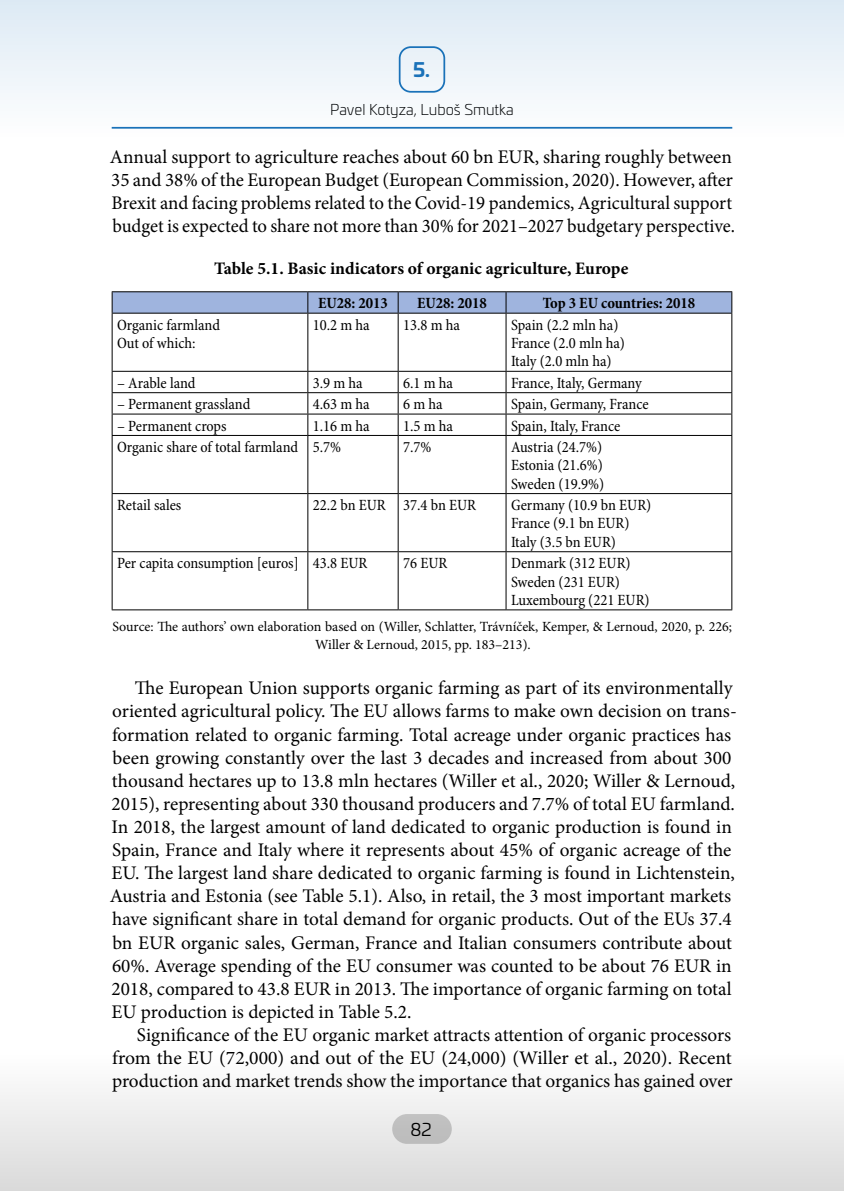
<style>
.page{position:relative;width:844px;height:1191px;background:#fff}
.page>*{position:absolute;margin:0;border:0;box-sizing:border-box;transform-origin:0 0}
.t1{font:19.25px/23.1px "Minion Pro";color:#000}
.t2{font:700 19.25px "Univia Pro";color:#1a72b9}
.t3{font:700 17.5px "Minion Pro";color:#000}
.t4{font:17.5px "Univia Pro";color:#000}
.t5{font:condensed 15.75px/18.4px "Minion Pro";color:#000}
.t6{font:700 condensed 15.75px "Minion Pro";color:#000}
.t7{font:300 14.88px "Univia Pro";color:#000}
.t8{font:14px/17.5px "Minion Pro";color:#000;text-align:center}
</style>
<div class="page">
<hr style="left:307px;top:313px;width:1px;height:58px;background:#000">
<hr style="left:397px;top:313px;width:1px;height:58px;background:#000">
<hr style="left:505px;top:313px;width:1px;height:58px;background:#000">
<hr style="left:112px;top:371px;width:196px;height:1px;background:#000">
<hr style="left:308px;top:371px;width:90px;height:1px;background:#000">
<hr style="left:398px;top:371px;width:108px;height:1px;background:#000">
<hr style="left:506px;top:371px;width:226px;height:1px;background:#000">
<hr style="left:112px;top:392px;width:196px;height:1px;background:#000">
<hr style="left:308px;top:392px;width:90px;height:1px;background:#000">
<hr style="left:398px;top:392px;width:108px;height:1px;background:#000">
<hr style="left:506px;top:392px;width:226px;height:1px;background:#000">
<hr style="left:112px;top:413px;width:196px;height:1px;background:#000">
<hr style="left:308px;top:413px;width:90px;height:1px;background:#000">
<svg style="left:307px;top:372px;width:1px;height:63px"></svg>
<hr style="left:398px;top:413px;width:108px;height:1px;background:#000">
<svg style="left:397px;top:372px;width:1px;height:63px"></svg>
<hr style="left:506px;top:413px;width:226px;height:1px;background:#000">
<svg style="left:505px;top:372px;width:1px;height:63px"></svg>
<hr style="left:112px;top:435px;width:196px;height:1px;background:#000">
<hr style="left:308px;top:435px;width:90px;height:1px;background:#000">
<hr style="left:307px;top:436px;width:1px;height:57px;background:#000">
<hr style="left:398px;top:435px;width:108px;height:1px;background:#000">
<hr style="left:397px;top:436px;width:1px;height:57px;background:#000">
<hr style="left:506px;top:435px;width:226px;height:1px;background:#000">
<hr style="left:505px;top:436px;width:1px;height:57px;background:#000">
<hr style="left:112px;top:493px;width:196px;height:1px;background:#000">
<hr style="left:308px;top:493px;width:90px;height:1px;background:#000">
<hr style="left:307px;top:494px;width:1px;height:57px;background:#000">
<hr style="left:398px;top:493px;width:108px;height:1px;background:#000">
<hr style="left:397px;top:494px;width:1px;height:57px;background:#000">
<hr style="left:506px;top:493px;width:226px;height:1px;background:#000">
<hr style="left:505px;top:494px;width:1px;height:57px;background:#000">
<hr style="left:112px;top:551px;width:196px;height:1px;background:#000">
<hr style="left:308px;top:551px;width:90px;height:1px;background:#000">
<hr style="left:307px;top:552px;width:1px;height:57px;background:#000">
<hr style="left:398px;top:551px;width:108px;height:1px;background:#000">
<hr style="left:397px;top:552px;width:1px;height:57px;background:#000">
<hr style="left:506px;top:551px;width:226px;height:1px;background:#000">
<hr style="left:505px;top:552px;width:1px;height:57px;background:#000">
<hr style="left:112px;top:313px;width:1px;height:58px;background:#000">
<hr style="left:731px;top:313px;width:1px;height:58px;background:#000">
<svg style="left:112px;top:372px;width:1px;height:63px"></svg>
<svg style="left:731px;top:372px;width:1px;height:63px"></svg>
<hr style="left:112px;top:436px;width:1px;height:57px;background:#000">
<hr style="left:731px;top:436px;width:1px;height:57px;background:#000">
<hr style="left:112px;top:494px;width:1px;height:57px;background:#000">
<hr style="left:731px;top:494px;width:1px;height:57px;background:#000">
<hr style="left:112px;top:552px;width:1px;height:57px;background:#000">
<hr style="left:731px;top:552px;width:1px;height:57px;background:#000">
<hr style="left:112px;top:609px;width:196px;height:1px;background:#000">
<hr style="left:308px;top:609px;width:90px;height:1px;background:#000">
<hr style="left:398px;top:609px;width:108px;height:1px;background:#000">
<hr style="left:506px;top:609px;width:226px;height:1px;background:#000">
<hr style="left:112px;top:291px;width:196px;height:1px;background:#000">
<hr style="left:308px;top:291px;width:90px;height:1px;background:#000">
<hr style="left:398px;top:291px;width:108px;height:1px;background:#000">
<hr style="left:506px;top:291px;width:226px;height:1px;background:#000">
<svg style="left:112px;top:292px;width:620px;height:21px;background:#99add5"></svg>
<hr style="left:112px;top:313px;width:196px;height:1px;background:#000">
<hr style="left:308px;top:313px;width:90px;height:1px;background:#000">
<hr style="left:398px;top:313px;width:108px;height:1px;background:#000">
<hr style="left:506px;top:313px;width:226px;height:1px;background:#000">
<div style="left:0;top:1052px;width:843px;height:139px;background:linear-gradient(to bottom,#fff,#d9d9d9)"></div>
<div style="left:0;top:0;width:843px;height:139px;background:linear-gradient(to bottom,#dfebf5,#f7fafc)"></div>
<p class="t2" style="left:413px;top:55px;width:18px">5.</p>
<p class="t7" style="left:330px;top:99px;width:185px">Pavel Kotyza, Luboš Smutka</p>
<p class="t1" style="left:110px;top:145px;width:626px">Annual support to agriculture reaches about 60 bn EUR, sharing roughly between 35 and 38% of the European Budget (European Commission, 2020). However, after Brexit and facing problems related to the Covid-19 pandemics, Agricultural support budget is expected to share not more than 30% for 2021–2027 budgetary perspective.</p>
<p class="t3" style="left:214px;top:256px;width:416px">Table 5.1. Basic indicators of organic agriculture, Europe</p>
<p class="t6" style="left:318px;top:292px;width:71px">EU28: 2013</p>
<p class="t6" style="left:417px;top:292px;width:71px">EU28: 2018</p>
<p class="t6" style="left:542px;top:292px;width:154px">Top 3 EU countries: 2018</p>
<p class="t5" style="left:117px;top:316px;width:104px">Organic farmland<br>Out of which:</p>
<p class="t5" style="left:313px;top:316px;width:58px">10.2 m ha</p>
<p class="t5" style="left:403px;top:316px;width:58px">13.8 m ha</p>
<p class="t5" style="left:511px;top:316px;width:115px">Spain (2.2 mln ha)<br>France (2.0 mln ha)<br>Italy (2.0 mln ha)</p>
<p class="t5" style="left:117px;top:374px;width:80px">– Arable land</p>
<p class="t5" style="left:313px;top:374px;width:51px">3.9 m ha</p>
<p class="t5" style="left:403px;top:374px;width:51px">6.1 m ha</p>
<p class="t5" style="left:511px;top:374px;width:132px">France, Italy, Germany</p>
<p class="t5" style="left:117px;top:395px;width:135px">– Permanent grassland</p>
<p class="t5" style="left:313px;top:395px;width:58px">4.63 m ha</p>
<p class="t5" style="left:403px;top:395px;width:41px">6 m ha</p>
<p class="t5" style="left:511px;top:395px;width:139px">Spain, Germany, France</p>
<p class="t5" style="left:117px;top:417px;width:111px">– Permanent crops</p>
<p class="t5" style="left:313px;top:417px;width:58px">1.16 m ha</p>
<p class="t5" style="left:403px;top:417px;width:51px">1.5 m ha</p>
<p class="t5" style="left:511px;top:417px;width:111px">Spain, Italy, France</p>
<p class="t5" style="left:117px;top:438px;width:225px">Organic share of total farmland 5.7%</p>
<p class="t5" style="left:403px;top:438px;width:30px">7.7%</p>
<p class="t5" style="left:511px;top:438px;width:95px">Austria (24.7%)<br>Estonia (21.6%)<br>Sweden (19.9%)</p>
<p class="t5" style="left:117px;top:496px;width:66px">Retail sales</p>
<p class="t5" style="left:313px;top:496px;width:165px">22.2 bn EUR 37.4 bn EUR</p>
<p class="t5" style="left:511px;top:496px;width:142px">Germany (10.9 bn EUR)<br>France (9.1 bn EUR)<br>Italy (3.5 bn EUR)</p>
<p class="t5" style="left:117px;top:554px;width:252px">Per capita consumption [euros] 43.8 EUR</p>
<p class="t5" style="left:403px;top:554px;width:46px">76 EUR</p>
<p class="t5" style="left:511px;top:554px;width:140px">Denmark (312 EUR)<br>Sweden (231 EUR)<br>Luxembourg (221 EUR)</p>
<p class="t8" style="left:112px;top:618px;width:621px">Source: The authors’ own elaboration based on (Willer, Schlatter, Trávníček, Kemper, &amp; Lernoud, 2020, p. 226;<br>Willer &amp; Lernoud, 2015, pp. 183–213).</p>
<p class="t1" style="left:110px;top:676px;width:628px;text-indent:25px">The European Union supports organic farming as part of its environmentally oriented agricultural policy. The EU allows farms to make own decision on trans&shy;formation related to organic farming. Total acreage under organic practices has been growing constantly over the last 3 decades and increased from about 300 thousand hectares up to 13.8 mln hectares (Willer et al., 2020; Willer &amp; Lernoud, 2015), representing about 330 thousand producers and 7.7% of total EU farmland.<br>In 2018, the largest amount of land dedicated to organic production is found in Spain, France and Italy where it represents about 45% of organic acreage of the EU. The largest land share dedicated to organic farming is found in Lichtenstein, Austria and Estonia (see Table 5.1). Also, in retail, the 3 most important markets have significant share in total demand for organic products. Out of the EUs 37.4 bn EUR organic sales, German, France and Italian consumers contribute about 60%. Average spending of the EU consumer was counted to be about 76 EUR in 2018, compared to 43.8 EUR in 2013. The importance of organic farming on total EU production is depicted in Table 5.2.</p>
<p class="t1" style="left:112px;top:1023px;width:622px;text-align:justify;text-indent:25px">Significance of the EU organic market attracts attention of organic processors from the EU (72,000) and out of the EU (24,000) (Willer et al., 2020). Recent production and market trends show the importance that organics has gained over</p>
<p class="t4" style="left:410px;top:1116px;width:23px">82</p>
</div>
